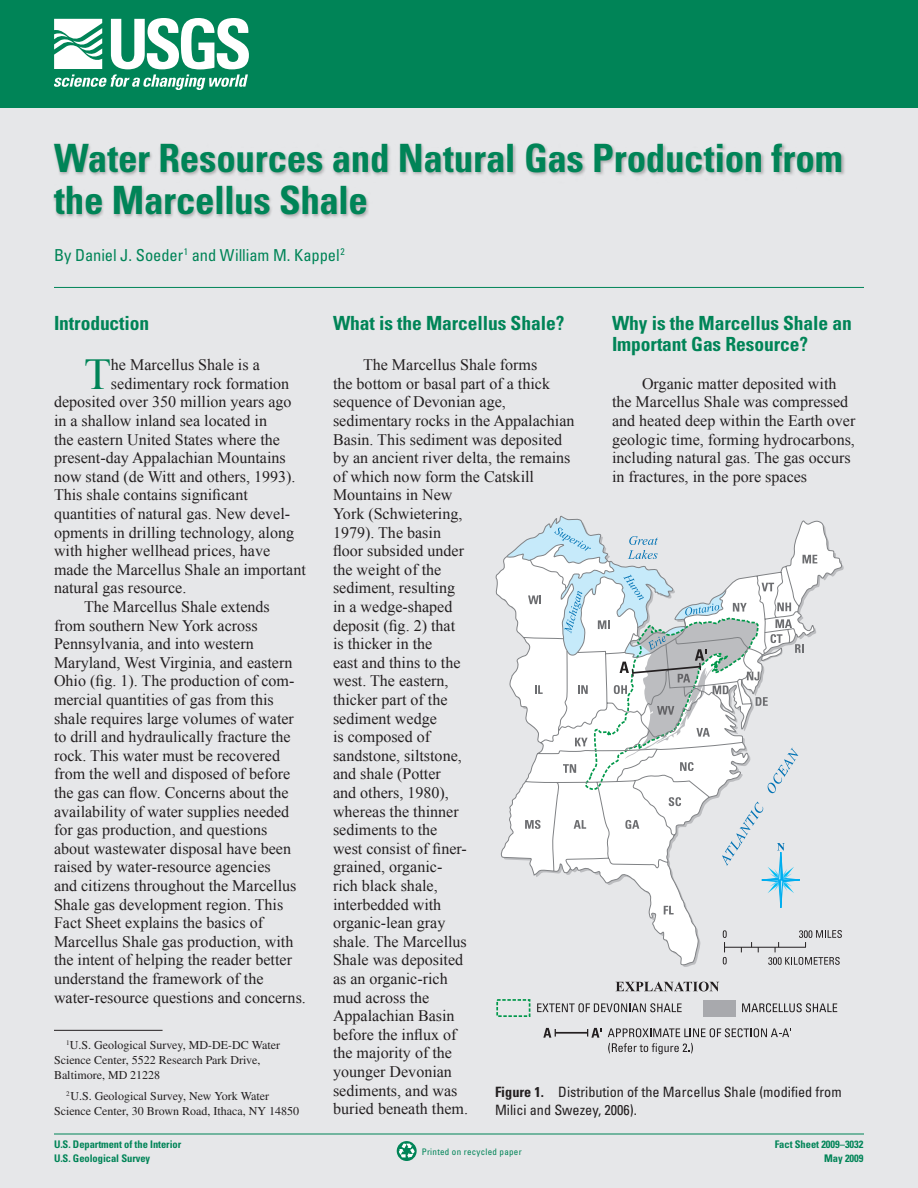
<style>
.page{position:relative;width:918px;height:1188px;background:#e6e7e9}
.page>*{position:absolute;margin:0;border:0;box-sizing:border-box;transform-origin:0 0}
.Body_Text{font:44.1px "Times New Roman";color:#008457}
.t1{font:700 condensed 39px/42px "Univers";letter-spacing:-.01em;color:#008457}
.Heading_1{font:700 condensed 19.5px/21px "Univers";letter-spacing:-.005em;color:#008457}
.Authors{font:condensed 16.5px "Univers";letter-spacing:-.005em;color:#008457}
.Body_Text-2{font:16.05px/18.6px "Times New Roman";color:#231f20}
.FigureCaption{font:condensed 14.25px/18px "Univers";color:#231f20}
.Footnote{font:12px/15px "Times";color:#231f20}
.DBID{font:700 condensed 10.5px "Univers";letter-spacing:-.005em;color:#008457}
.t2{font:condensed 9px "Univers";letter-spacing:.03em;color:#008457}
.s1{font-weight:700}
</style>
<div class="page">
<hr style="left:54px;top:1134px;width:810px;height:1px;background:#008457">
<hr style="left:54px;top:287px;width:810px;height:1px;background:#008457">
<div style="left:0;top:0;width:918px;height:108px;background:#008457"></div>
<svg style="left:54px;top:18px;width:195px;height:72px"></svg>
<div style="left:52px;top:142px;width:794px;height:77px;background:#231f20;opacity:.3"></div>
<svg style="left:397px;top:1141px;width:20px;height:20px"></svg>
<svg style="left:399px;top:1144px;width:16px;height:14px"></svg>
<hr style="left:54px;top:1030px;width:109px;height:1px;background:#231f20">
<svg style="left:495px;top:520px;width:348px;height:446px"></svg>
<svg style="left:616px;top:982px;width:103px;height:9px"></svg>
<svg style="left:505px;top:515px;width:312px;height:405px"></svg>
<svg style="left:537px;top:1003px;width:145px;height:9px"></svg>
<svg style="left:742px;top:1003px;width:95px;height:9px"></svg>
<div style="left:496px;top:999px;width:34px;height:18px;border:2px dashed #00984a"></div>
<div style="left:703px;top:1000px;width:33px;height:16px;background:#a8a9ad"></div>
<svg style="left:608px;top:1028px;width:183px;height:9px"></svg>
<svg style="left:608px;top:1043px;width:85px;height:11px"></svg>
<hr style="left:555px;top:1032px;width:33px;height:2px;background:#231f20">
<svg style="left:543px;top:1028px;width:13px;height:10px"></svg>
<svg style="left:587px;top:1028px;width:15px;height:10px"></svg>
<p class="t1" style="left:54px;top:137px;width:791px">Water Resources and Natural Gas Production from the Marcellus Shale</p>
<p class="Authors" style="left:54px;top:244px;width:292px">By Daniel J. Soeder<sup>1</sup> and William M. Kappel<sup>2</sup></p>
<p class="Heading_1" style="left:333px;top:312px;width:233px">What is the Marcellus Shale?</p>
<p class="Body_Text-2" style="left:333px;top:355px;width:243px;text-indent:30px">The Marcellus Shale forms<br>the bottom or basal part of a thick sequence of Devonian age, sedimentary rocks in the Appalachian<br>Basin. This sediment was deposited by an ancient river delta, the remains of which now form the Catskill<br>Mountains in New<br>York (Schwietering,<br>1979). The basin<br>floor subsided under<br>the weight of the<br>sediment, resulting<br>in a wedge-shaped<br>deposit (fig. 2) that<br>is thicker in the<br>east and thins to the<br>west. The eastern,<br>thicker part of the<br>sediment wedge<br>is composed of<br>sandstone, siltstone,<br>and shale (Potter<br>and others, 1980),<br>whereas the thinner<br>sediments to the<br>west consist of finer-<br>grained, organic-<br>rich black shale,<br>interbedded with<br>organic-lean gray<br>shale. The Marcellus<br>Shale was deposited<br>as an organic-rich<br>mud across the<br>Appalachian Basin<br>before the influx of<br>the majority of the<br>younger Devonian<br>sediments, and was<br>buried beneath them.</p>
<p class="Heading_1" style="left:612px;top:312px;width:241px">Why is the Marcellus Shale an<br>Important Gas Resource?</p>
<p class="Body_Text-2" style="left:612px;top:374px;width:245px;text-indent:30px">Organic matter deposited with the Marcellus Shale was compressed and heated deep within the Earth over geologic time, forming hydrocarbons, including natural gas. The gas occurs in fractures, in the pore spaces</p>
<p class="Heading_1" style="left:54px;top:312px;width:97px">Introduction</p>
<p class="Body_Text" style="left:84px;top:344px;width:28px">T</p>
<p class="Body_Text-2" style="left:111px;top:355px;width:150px">he Marcellus Shale is a</p>
<p class="Body_Text-2" style="left:111px;top:374px;width:180px">sedimentary rock formation</p>
<p class="Body_Text-2" style="left:54px;top:392px;width:239px">deposited over 350 million years ago</p>
<p class="Body_Text-2" style="left:54px;top:411px;width:215px">in a shallow inland sea located in</p>
<p class="Body_Text-2" style="left:54px;top:430px;width:227px">the eastern United States where the</p>
<p class="Body_Text-2" style="left:54px;top:448px;width:233px">present-day Appalachian Mountains</p>
<p class="Body_Text-2" style="left:54px;top:467px;width:243px">now stand (de Witt and others, 1993).</p>
<p class="Body_Text-2" style="left:54px;top:485px;width:195px">This shale contains significant</p>
<p class="Body_Text-2" style="left:54px;top:504px;width:238px">quantities of natural gas. New devel-</p>
<p class="Body_Text-2" style="left:54px;top:523px;width:242px">opments in drilling technology, along</p>
<p class="Body_Text-2" style="left:54px;top:541px;width:218px">with higher wellhead prices, have</p>
<p class="Body_Text-2" style="left:54px;top:560px;width:253px">made the Marcellus Shale an important</p>
<p class="Body_Text-2" style="left:54px;top:578px;width:134px">natural gas resource.</p>
<p class="Body_Text-2" style="left:54px;top:597px;width:253px;text-indent:30px">The Marcellus Shale extends<br>from southern New York across Pennsylvania, and into western Maryland, West Virginia, and eastern Ohio (fig. 1). The production of com&shy;mercial quantities of gas from this shale requires large volumes of water to drill and hydraulically fracture the rock. This water must be recovered from the well and disposed of before the gas can flow. Concerns about the availability of water supplies needed for gas production, and questions about wastewater disposal have been raised by water-resource agencies<br>and citizens throughout the Marcellus Shale gas development region. This Fact Sheet explains the basics of Marcellus Shale gas production, with the intent of helping the reader better understand the framework of the water-resource questions and concerns.</p>
<p class="Footnote" style="left:54px;top:1037px;width:228px;text-indent:12px"><sup>1</sup>U.S. Geological Survey, MD-DE-DC Water<br>Science Center, 5522 Research Park Drive,<br>Baltimore, MD 21228</p>
<p class="Footnote" style="left:54px;top:1088px;width:247px;text-indent:12px"><sup>2</sup>U.S. Geological Survey, New York Water<br>Science Center, 30 Brown Road, Ithaca, NY 14850</p>
<p class="FigureCaption" style="left:495px;top:1082px;width:348px"><span class="s1">Figure 1.</span> Distribution of the Marcellus Shale (modified from<br>Milici and Swezey, 2006).</p>
<p class="DBID" style="left:54px;top:1138px;width:129px">U.S. Department of the Interior</p>
<p class="DBID" style="left:54px;top:1152px;width:98px">U.S. Geological Survey</p>
<p class="t2" style="left:422px;top:1146px;width:101px">Printed on recycled paper</p>
<p class="DBID" style="left:775px;top:1138px;width:90px">Fact Sheet 2009–3032</p>
<p class="DBID" style="left:824px;top:1152px;width:41px">May 2009</p>
</div>
